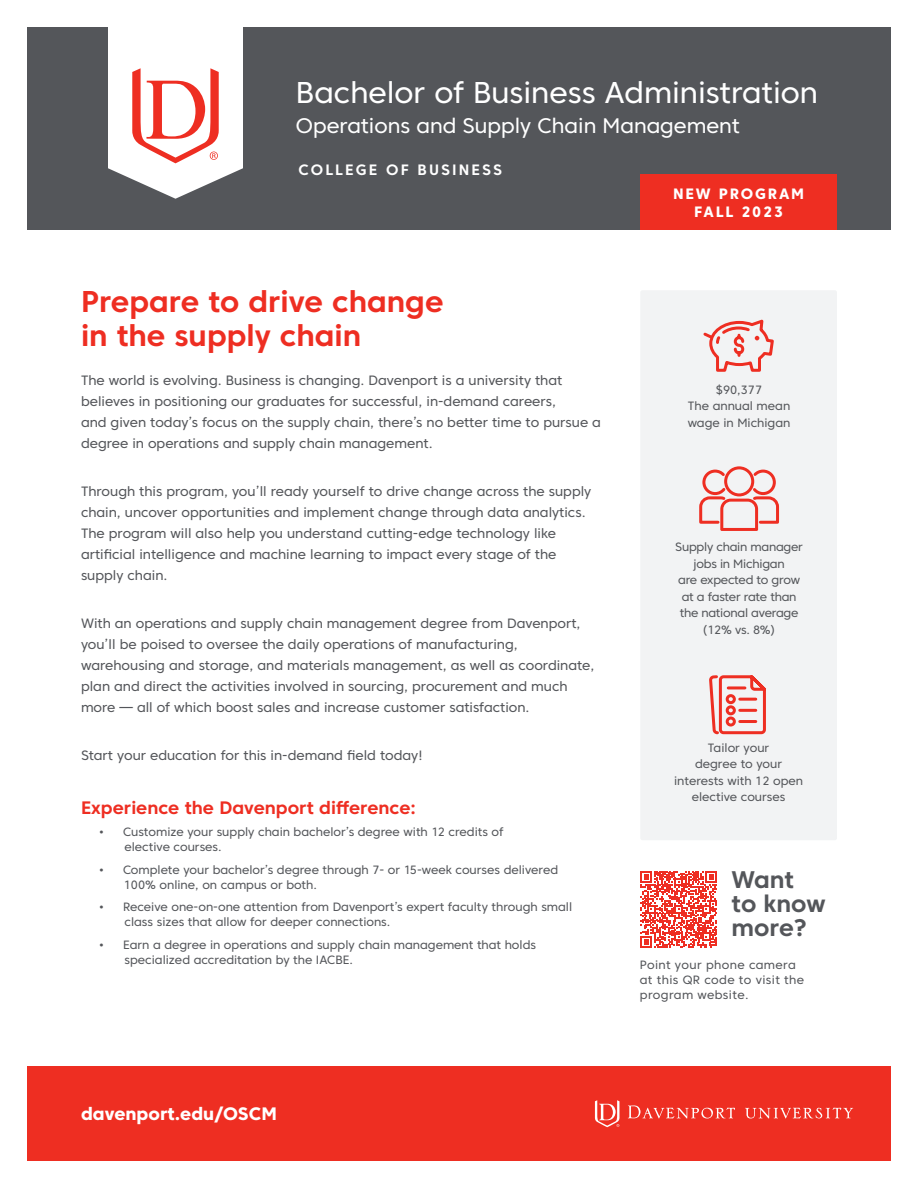
<style>
.page{position:relative;width:918px;height:1188px;background:#fff}
.page>*{position:absolute;margin:0;border:0;box-sizing:border-box;transform-origin:0 0}
.t1{font:700 30px/34.5px "Core Sans C 65";color:#ee2e22}
.Program_Title_-_Smal{font:30px "Core Sans C 45";color:#fff}
.t2{font:700 24px/24px "Core Sans C 65";color:#54565a}
.Program_Title_-_Smal-2{font:21px "Core Sans C 45";color:#fff}
.t3{font:700 18px "Core Sans C 65";color:#ee2e22}
.t4{font:800 18px "Core Sans C 75";color:#fff}
.Credits{font:800 15px/18px "Core Sans C 75";letter-spacing:.12em;color:#fff;text-align:center}
.College_Title{font:700 15px "Core Sans C 65";letter-spacing:.14em;color:#fff}
.t5{font:13.5px/21px "Core Sans C 45";color:#54565a}
.t6{font:12px/16.5px "Core Sans C 45";color:#54565a}
.t7{font:12px/16.5px "Core Sans C 45";letter-spacing:-.02em;color:#54565a;text-align:center}
.t8{font:12px/15px "Core Sans C 45";letter-spacing:.03em;color:#54565a}
</style>
<div class="page">
<div style="left:640px;top:290px;width:197px;height:550px;background:#f2f3f4;border-radius:2px"></div>
<div style="left:27px;top:27px;width:864px;height:203px;background:#54565a"></div>
<div style="left:27px;top:1066px;width:864px;height:95px;background:#ee2e22"></div>
<svg style="left:108px;top:27px;width:135px;height:172px;background:#edd5d4"></svg>
<svg style="left:628px;top:1105px;width:225px;height:13px"></svg>
<svg style="left:595px;top:1100px;width:25px;height:27px"></svg>
<svg style="left:703px;top:319px;width:71px;height:53px"></svg>
<svg style="left:709px;top:675px;width:57px;height:60px"></svg>
<svg style="left:640px;top:871px;width:77px;height:77px"></svg>
<div style="left:640px;top:174px;width:197px;height:56px;background:#ee2e22"></div>
<svg style="left:699px;top:466px;width:80px;height:65px"></svg>
<p class="Program_Title_-_Smal" style="left:296px;top:74px;width:524px">Bachelor of Business Administration</p>
<p class="Program_Title_-_Smal-2" style="left:296px;top:112px;width:445px">Operations and Supply Chain Management</p>
<p class="College_Title" style="left:298px;top:160px;width:205px">COLLEGE OF BUSINESS</p>
<p class="t1" style="left:81px;top:284px;width:364px">Prepare to drive change in the supply chain</p>
<p class="t5" style="left:81px;top:369px;width:522px">The world is evolving. Business is changing. Davenport is a university that believes in positioning our graduates for successful, in-demand careers,<br>and given today’s focus on the supply chain, there’s no better time to pursue a degree in operations and supply chain management.</p>
<p class="t5" style="left:81px;top:480px;width:512px">Through this program, you’ll ready yourself to drive change across the supply chain, uncover opportunities and implement change through data analytics.<br>The program will also help you understand cutting-edge technology like artificial intelligence and machine learning to impact every stage of the supply chain.</p>
<p class="t5" style="left:81px;top:612px;width:515px">With an operations and supply chain management degree from Davenport, you’ll be poised to oversee the daily operations of manufacturing, warehousing and storage, and materials management, as well as coordinate, plan and direct the activities involved in sourcing, procurement and much more — all of which boost sales and increase customer satisfaction.</p>
<p class="t5" style="left:81px;top:744px;width:343px">Start your education for this in-demand field today!</p>
<p class="t3" style="left:81px;top:796px;width:336px">Experience the Davenport difference:</p>
<p class="t6" style="left:124px;top:824px;width:381px;line-height:15px;text-indent:-26px">• Customize your supply chain bachelor’s degree with 12 credits of elective courses.</p>
<p class="t6" style="left:124px;top:862px;width:436px;line-height:15px;text-indent:-25px">• Complete your bachelor’s degree through 7- or 15-week courses delivered<br>100% online, on campus or both.</p>
<p class="t6" style="left:124px;top:899px;width:449px;line-height:15px;text-indent:-26px">• Receive one-on-one attention from Davenport’s expert faculty through small class sizes that allow for deeper connections.</p>
<p class="t6" style="left:124px;top:937px;width:413px;line-height:15px;text-indent:-26px">• Earn a degree in operations and supply chain management that holds specialized accreditation by the IACBE.</p>
<p class="Credits" style="left:673px;top:184px;width:133px">NEW PROGRAM<br>FALL 2023</p>
<p class="t6" style="left:688px;top:381px;width:104px;text-align:center">$90,377<br>The annual mean wage in Michigan</p>
<p class="t7" style="left:675px;top:539px;width:129px">Supply chain manager jobs in Michigan<br>are expected to grow at a faster rate than the national average (12% vs. 8%)</p>
<p class="t6" style="left:674px;top:739px;width:130px;text-align:center">Tailor your<br>degree to your interests with 12 open elective courses</p>
<h1 class="t2" style="left:732px;top:867px;width:95px">Want<br>to know more?</h1>
<p class="t8" style="left:640px;top:957px;width:166px">Point your phone camera at this QR code to visit the program website.</p>
<p class="t4" style="left:81px;top:1103px;width:197px">davenport.edu/OSCM</p>
</div>
